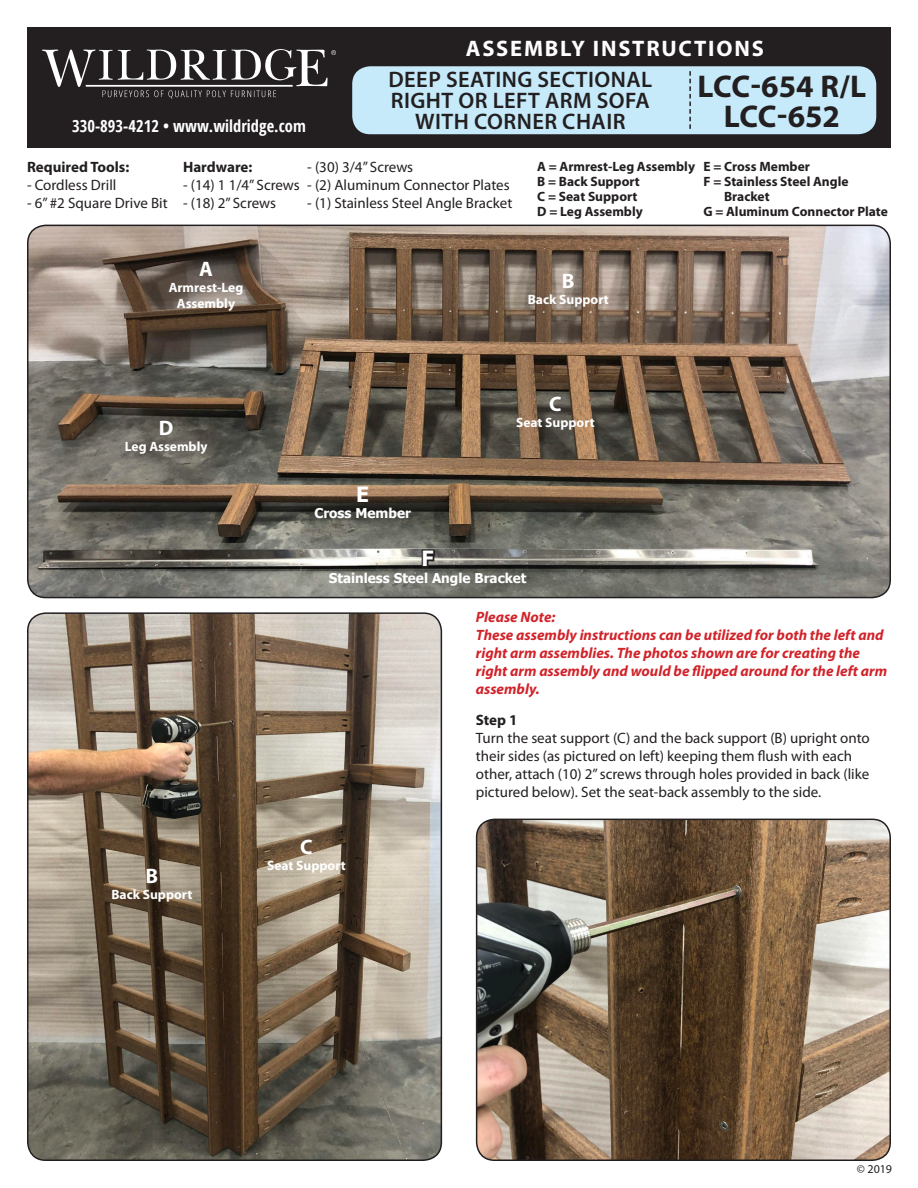
<style>
.page{position:relative;width:918px;height:1188px;background:#fff}
.page>*{position:absolute;margin:0;border:0;box-sizing:border-box;transform-origin:0 0}
.t1{font:700 31.5px "Myriad Pro";color:#231f20}
.t2{font:600 22.5px "Myriad Pro";letter-spacing:.02em;color:#231f20}
.t3{font:700 22.5px "Myriad Pro";letter-spacing:.08em;color:#fff}
.t4{font:700 21px "Myriad Pro";color:#fff}
.t5{font:700 21px "Tahoma";color:#fff}
.t6{font:700 16.5px "Open Sans Condensed";color:#fff}
.t7{font:15px/18px "Myriad Pro";color:#231f20}
.t8{font:italic 700 15px/18px "Myriad Pro";color:#d1232a}
.t9{font:700 15px "Myriad Pro";color:#231f20}
.t10{font:700 13.5px/15px "Myriad Pro";color:#231f20}
.t11{font:700 13.5px/16.2px "Myriad Pro";color:#fff;text-align:center}
.t12{font:700 13.5px "Tahoma";color:#fff}
.t13{font:12px "Myriad Pro";color:#231f20}
</style>
<div class="page">
<div style="left:27px;top:27px;width:864px;height:120px;background:#231f20"></div>
<div style="left:352px;top:66px;width:524px;height:68px;background:#c6eafa;border-radius:18px"></div>
<svg style="left:42px;top:49px;width:294px;height:50px"></svg>
<svg style="left:689px;top:71px;width:2px;height:58px"></svg>
<img style="left:28px;top:613px;width:413px;height:547px">
<div style="left:27px;top:612px;width:415px;height:549px;border:2px solid #231f20;border-radius:18px"></div>
<img style="left:28px;top:225px;width:862px;height:373px">
<div style="left:27px;top:225px;width:864px;height:373px;border:2px solid #231f20;border-radius:18px"></div>
<svg style="left:420px;top:548px;width:16px;height:21px"></svg>
<img style="left:477px;top:819px;width:413px;height:341px">
<div style="left:476px;top:819px;width:415px;height:342px;border:2px solid #231f20;border-radius:18px"></div>
<p class="t3" style="left:466px;top:34px;width:300px">Assembly Instructions</p>
<p class="t2" style="left:388px;top:66px;width:265px">DEEP SEATING SECTIONAL</p>
<p class="t2" style="left:391px;top:87px;width:260px">RIGHT OR LEFT ARM SOFA</p>
<p class="t1" style="left:697px;top:66px;width:167px">LCC-654 R/L</p>
<p class="t1" style="left:724px;top:96px;width:118px">lcc-652</p>
<p class="t6" style="left:72px;top:114px;width:235px">330-893-4212 • www.wildridge.com</p>
<p class="t2" style="left:415px;top:108px;width:212px">WITH CORNER CHAIR</p>
<p class="t9" style="left:27px;top:157px;width:104px">Required Tools:</p>
<p class="t7" style="left:27px;top:176px;width:91px">- Cordless Drill</p>
<p class="t7" style="left:27px;top:194px;width:142px">- 6” #2 Square Drive Bit</p>
<p class="t9" style="left:183px;top:157px;width:71px">Hardware:</p>
<p class="t7" style="left:183px;top:176px;width:118px">- (14) 1 1/4” Screws</p>
<p class="t7" style="left:183px;top:194px;width:95px">- (18) 2” Screws</p>
<p class="t7" style="left:307px;top:158px;width:107px">- (30) 3/4” Screws</p>
<p class="t7" style="left:307px;top:176px;width:204px">- (2) Aluminum Connector Plates</p>
<p class="t7" style="left:307px;top:194px;width:207px">- (1) Stainless Steel Angle Bracket</p>
<p class="t10" style="left:537px;top:159px;width:159px">A = Armrest-Leg Assembly</p>
<p class="t10" style="left:537px;top:174px;width:104px">B = Back Support</p>
<p class="t10" style="left:537px;top:189px;width:102px">C = Seat Support</p>
<p class="t10" style="left:537px;top:204px;width:107px">D = Leg Assembly</p>
<p class="t10" style="left:703px;top:159px;width:108px">E = Cross Member</p>
<p class="t10" style="left:724px;top:174px;width:126px;text-indent:-21px">F = Stainless Steel Angle<br>Bracket</p>
<p class="t10" style="left:703px;top:204px;width:186px">G = Aluminum Connector Plate</p>
<p class="t4" style="left:199px;top:255px;width:15px">A</p>
<p class="t11" style="left:169px;top:279px;width:76px">Armrest-Leg<br>Assembly</p>
<p class="t4" style="left:562px;top:267px;width:12px">B</p>
<p class="t11" style="left:528px;top:291px;width:82px">Back Support</p>
<p class="t4" style="left:159px;top:414px;width:16px">D</p>
<p class="t11" style="left:125px;top:438px;width:84px">Leg Assembly</p>
<p class="t5" style="left:356px;top:479px;width:14px">E</p>
<p class="t12" style="left:314px;top:504px;width:98px">Cross Member</p>
<p class="t4" style="left:549px;top:390px;width:13px">C</p>
<p class="t11" style="left:516px;top:414px;width:80px">Seat Support</p>
<p class="t5" style="left:422px;top:544px;width:14px">F</p>
<p class="t12" style="left:329px;top:568px;width:199px">Stainless Steel Angle Bracket</p>
<p class="t8" style="left:476px;top:608px;width:413px">Please Note:<br>These assembly instructions can be utilized for both the left and right arm assemblies. The photos shown are for creating the right arm assembly and would be flipped around for the left arm assembly.</p>
<p class="t9" style="left:476px;top:710px;width:43px">Step 1</p>
<p class="t7" style="left:476px;top:728px;width:395px">Turn the seat support (C) and the back support (B) upright onto their sides (as pictured on left) keeping them flush with each other, attach (10) 2” screws through holes provided in back (like pictured below). Set the seat-back assembly to the side.</p>
<p class="t4" style="left:146px;top:862px;width:12px">B</p>
<p class="t11" style="left:111px;top:886px;width:82px">Back Support</p>
<p class="t4" style="left:300px;top:833px;width:13px">C</p>
<p class="t11" style="left:267px;top:857px;width:80px">Seat Support</p>
<p class="t13" style="left:857px;top:1161px;width:37px">© 2019</p>
</div>
